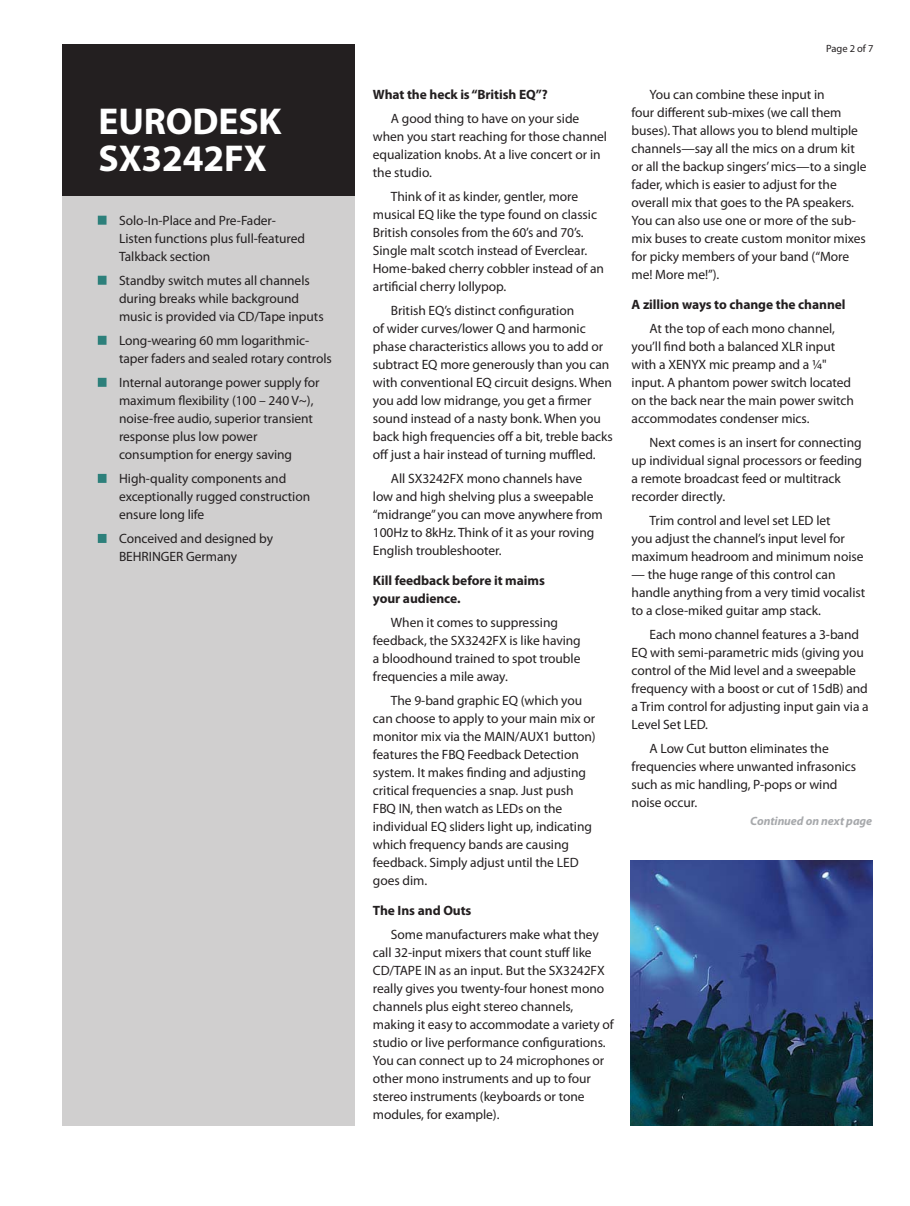
<style>
.page{position:relative;width:910px;height:1206px;background:#fff}
.page>*{position:absolute;margin:0;border:0;box-sizing:border-box;transform-origin:0 0}
.t1{font:700 37.5px/37.5px "Myriad Pro";letter-spacing:-.005em;color:#fff}
.t2{font:13.5px/18px "Myriad Pro";letter-spacing:-.005em;color:#231f20}
.t3{font:700 13.5px/18px "Myriad Pro";letter-spacing:-.005em;color:#231f20}
.t4{font:italic 700 12px "Myriad Pro";letter-spacing:-.005em;color:#a7a9ac}
.t5{font:10.5px "Myriad Pro";letter-spacing:-.005em;color:#231f20}
</style>
<div class="page">
<div style="left:63px;top:171px;width:292px;height:954px;background:#d0cfcf"></div>
<div style="left:63px;top:45px;width:292px;height:151px;background:#231f20"></div>
<img style="left:630px;top:860px;width:242px;height:265px">
<div style="left:98px;top:216px;width:9px;height:9px;background:#2d807b"></div>
<div style="left:98px;top:276px;width:9px;height:9px;background:#2d807b"></div>
<div style="left:98px;top:336px;width:9px;height:9px;background:#2d807b"></div>
<div style="left:98px;top:378px;width:9px;height:9px;background:#2d807b"></div>
<div style="left:98px;top:474px;width:9px;height:9px;background:#2d807b"></div>
<div style="left:98px;top:534px;width:9px;height:9px;background:#2d807b"></div>
<h1 class="t1" style="left:99px;top:106px;width:184px">EURODESK<br>SX3242FX</h1>
<p class="t2" style="left:119px;top:212px;width:187px">Solo-In-Place and Pre-Fader-<br>Listen functions plus full-featured<br>Talkback section</p>
<p class="t2" style="left:119px;top:272px;width:206px">Standby switch mutes all channels during breaks while background music is provided via CD/Tape inputs</p>
<p class="t2" style="left:119px;top:332px;width:214px">Long-wearing 60 mm logarithmic&shy;taper faders and sealed rotary controls</p>
<p class="t2" style="left:119px;top:374px;width:202px">Internal autorange power supply for maximum flexibility (100 – 240 V~), noise-free audio, superior transient response plus low power consumption for energy saving</p>
<p class="t2" style="left:119px;top:470px;width:193px">High-quality components and exceptionally rugged construction ensure long life</p>
<p class="t2" style="left:119px;top:530px;width:155px">Conceived and designed by<br>BEHRINGER Germany</p>
<p class="t3" style="left:373px;top:86px;width:177px">What the heck is “British EQ”?</p>
<p class="t2" style="left:373px;top:110px;width:236px;text-indent:18px">A good thing to have on your side when you start reaching for those channel equalization knobs. At a live concert or in the studio.</p>
<p class="t2" style="left:373px;top:188px;width:233px;text-indent:18px">Think of it as kinder, gentler, more musical EQ like the type found on classic British consoles from the 60’s and 70’s.<br>Single malt scotch instead of Everclear.<br>Home-baked cherry cobbler instead of an artificial cherry lollypop.</p>
<p class="t2" style="left:373px;top:302px;width:241px;text-indent:18px">British EQ’s distinct configuration<br>of wider curves/lower Q and harmonic phase characteristics allows you to add or subtract EQ more generously than you can with conventional EQ circuit designs. When you add low midrange, you get a firmer sound instead of a nasty bonk. When you back high frequencies off a bit, treble backs off just a hair instead of turning muffled.</p>
<p class="t2" style="left:373px;top:470px;width:231px;text-indent:18px">All SX3242FX mono channels have low and high shelving plus a sweepable “midrange” you can move anywhere from 100Hz to 8kHz. Think of it as your roving English troubleshooter.</p>
<p class="t3" style="left:373px;top:572px;width:174px">Kill feedback before it maims your audience.</p>
<p class="t2" style="left:373px;top:614px;width:209px;text-indent:18px">When it comes to suppressing feedback, the SX3242FX is like having a bloodhound trained to spot trouble frequencies a mile away.</p>
<p class="t2" style="left:373px;top:692px;width:224px;text-indent:18px">The 9-band graphic EQ (which you can choose to apply to your main mix or monitor mix via the MAIN/AUX1 button) features the FBQ Feedback Detection system. It makes finding and adjusting critical frequencies a snap. Just push FBQ IN, then watch as LEDs on the individual EQ sliders light up, indicating which frequency bands are causing feedback. Simply adjust until the LED goes dim.</p>
<p class="t3" style="left:373px;top:902px;width:100px">The Ins and Outs</p>
<p class="t2" style="left:373px;top:926px;width:242px;text-indent:18px">Some manufacturers make what they call 32-input mixers that count stuff like CD/TAPE IN as an input. But the SX3242FX really gives you twenty-four honest mono channels plus eight stereo channels, making it easy to accommodate a variety of studio or live performance configurations.<br>You can connect up to 24 microphones or other mono instruments and up to four stereo instruments (keyboards or tone modules, for example).</p>
<p class="t5" style="left:826px;top:45px;width:49px">Page 2 of 7</p>
<p class="t2" style="left:632px;top:86px;width:236px;text-indent:18px">You can combine these input in<br>four different sub-mixes (we call them buses). That allows you to blend multiple channels—say all the mics on a drum kit or all the backup singers’ mics—to a single fader, which is easier to adjust for the overall mix that goes to the PA speakers.<br>You can also use one or more of the sub&shy;mix buses to create custom monitor mixes for picky members of your band (“More me! More me!”).</p>
<p class="t3" style="left:632px;top:296px;width:216px">A zillion ways to change the channel</p>
<p class="t2" style="left:632px;top:320px;width:224px;text-indent:18px">At the top of each mono channel, you’ll find both a balanced XLR input with a XENYX mic preamp and a ¼" input. A phantom power switch located on the back near the main power switch accommodates condenser mics.</p>
<p class="t2" style="left:632px;top:434px;width:232px;text-indent:18px">Next comes is an insert for connecting up individual signal processors or feeding a remote broadcast feed or multitrack recorder directly.</p>
<p class="t2" style="left:632px;top:512px;width:233px;text-indent:18px">Trim control and level set LED let<br>you adjust the channel’s input level for maximum headroom and minimum noise</p>
<p class="t2" style="left:632px;top:566px;width:235px">— the huge range of this control can handle anything from a very timid vocalist to a close-miked guitar amp stack.</p>
<p class="t2" style="left:632px;top:626px;width:239px;text-indent:18px">Each mono channel features a 3-band EQ with semi-parametric mids (giving you control of the Mid level and a sweepable frequency with a boost or cut of 15dB) and a Trim control for adjusting input gain via a Level Set LED.</p>
<p class="t2" style="left:632px;top:740px;width:226px;text-indent:18px">A Low Cut button eliminates the frequencies where unwanted infrasonics such as mic handling, P-pops or wind noise occur.</p>
<p class="t4" style="left:750px;top:816px;width:123px">Continued on next page</p>
</div>
